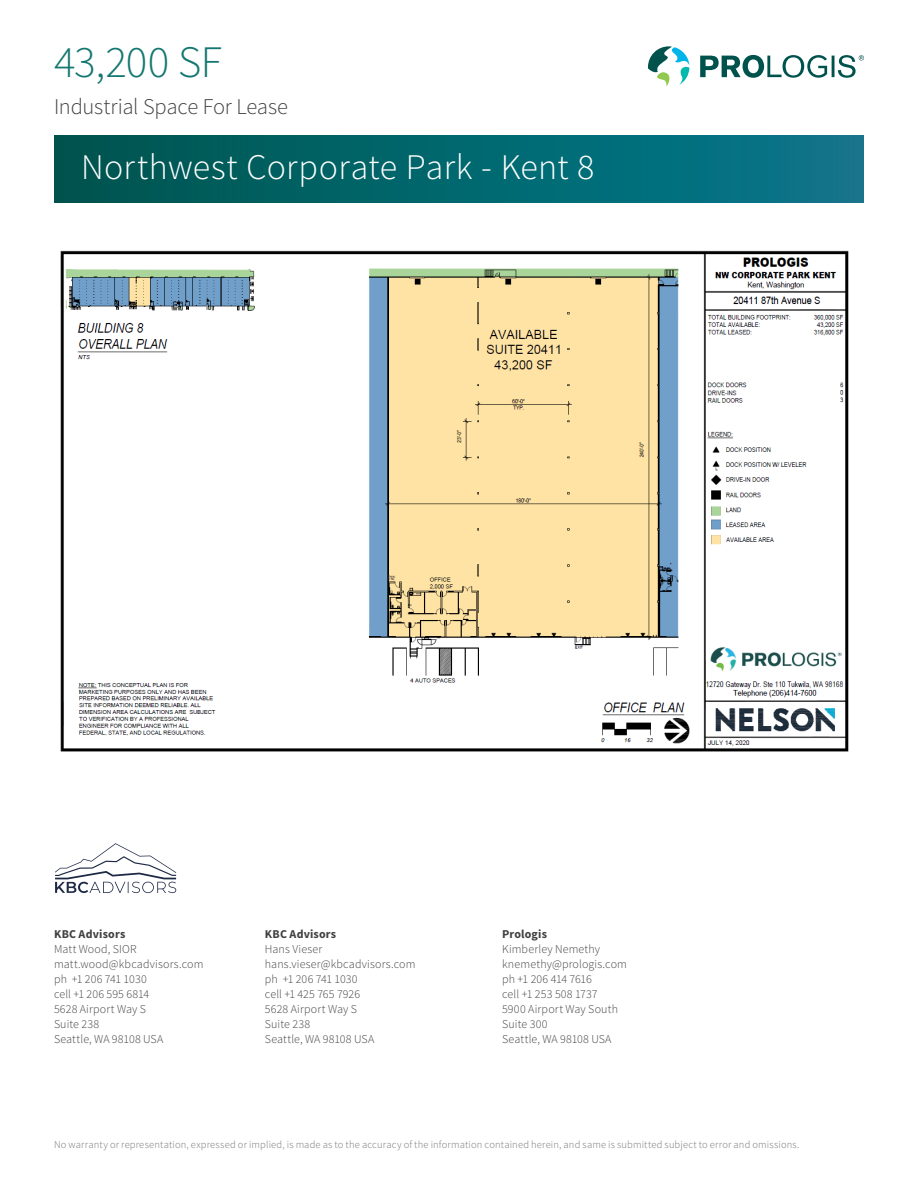
<style>
.page{position:relative;width:918px;height:1188px;background:#fff}
.page>*{position:absolute;margin:0;border:0;box-sizing:border-box;transform-origin:0 0}
.t1{font:300 45px "Source Sans Pro";letter-spacing:-.02em;color:#147770}
.t2{font:300 36px "Source Sans Pro";letter-spacing:.01em;color:#fff}
.t3{font:300 22.5px "Source Sans Pro";letter-spacing:-.01em;color:#414141}
.Contact_Info{font:300 12px "Source Sans Pro";letter-spacing:.01em;color:#414141}
.Contact_Info-2{font:700 12px "Source Sans Pro";letter-spacing:.015em;color:#414141}
.Contact_Info-3{font:300 12px "Source Sans Pro";letter-spacing:-.02em;color:#414141}
.t4{font:300 10.5px "Source Sans Pro";letter-spacing:.015em;color:#747576}
</style>
<div class="page">
<div style="left:54px;top:135px;width:810px;height:67px;background:linear-gradient(to right,#00554e,#09788d)"></div>
<svg style="left:648px;top:46px;width:41px;height:40px"></svg>
<svg style="left:700px;top:55px;width:164px;height:23px"></svg>
<svg style="left:55px;top:843px;width:121px;height:50px"></svg>
<img style="left:61px;top:250px;width:788px;height:502px">
<div style="left:708px;top:347px;width:135px;height:15px;background:#fff"></div>
<h1 class="t1" style="left:54px;top:35px;width:169px">43,200 SF</h1>
<h3 class="t3" style="left:54px;top:93px;width:236px">Industrial Space For Lease</h3>
<h2 class="t2" style="left:81px;top:145px;width:515px">Northwest Corporate Park - Kent 8</h2>
<p class="Contact_Info-2" style="left:54px;top:927px;width:73px">KBC Advisors</p>
<p class="Contact_Info" style="left:54px;top:942px;width:84px">Matt Wood, SIOR</p>
<p class="Contact_Info" style="left:54px;top:957px;width:151px">matt.wood@kbcadvisors.com</p>
<p class="Contact_Info" style="left:54px;top:972px;width:94px">ph +1 206 741 1030</p>
<p class="Contact_Info" style="left:54px;top:987px;width:97px">cell +1 206 595 6814</p>
<p class="Contact_Info" style="left:54px;top:1002px;width:94px">5628 Airport Way S</p>
<p class="Contact_Info" style="left:54px;top:1017px;width:47px">Suite 238</p>
<p class="Contact_Info" style="left:54px;top:1032px;width:111px">Seattle, WA 98108 USA</p>
<p class="Contact_Info-2" style="left:265px;top:927px;width:73px">KBC Advisors</p>
<p class="Contact_Info" style="left:265px;top:942px;width:59px">Hans Vieser</p>
<p class="Contact_Info" style="left:265px;top:957px;width:152px">hans.vieser@kbcadvisors.com</p>
<p class="Contact_Info" style="left:265px;top:972px;width:94px">ph +1 206 741 1030</p>
<p class="Contact_Info" style="left:265px;top:987px;width:97px">cell +1 425 765 7926</p>
<p class="Contact_Info" style="left:265px;top:1002px;width:94px">5628 Airport Way S</p>
<p class="Contact_Info" style="left:265px;top:1017px;width:47px">Suite 238</p>
<p class="Contact_Info" style="left:265px;top:1032px;width:111px">Seattle, WA 98108 USA</p>
<p class="Contact_Info-2" style="left:502px;top:927px;width:46px">Prologis</p>
<p class="Contact_Info" style="left:502px;top:942px;width:100px">Kimberley Nemethy</p>
<p class="Contact_Info" style="left:502px;top:957px;width:126px">knemethy@prologis.com</p>
<p class="Contact_Info-3" style="left:502px;top:972px;width:91px">ph +1 206 414 7616</p>
<p class="Contact_Info" style="left:502px;top:987px;width:97px">cell +1 253 508 1737</p>
<p class="Contact_Info" style="left:502px;top:1002px;width:117px">5900 Airport Way South</p>
<p class="Contact_Info" style="left:502px;top:1017px;width:47px">Suite 300</p>
<p class="Contact_Info" style="left:502px;top:1032px;width:111px">Seattle, WA 98108 USA</p>
<p class="t4" style="left:54px;top:1138px;width:747px">No warranty or representation, expressed or implied, is made as to the accuracy of the information contained herein, and same is submitted subject to error and omissions.</p>
</div>
